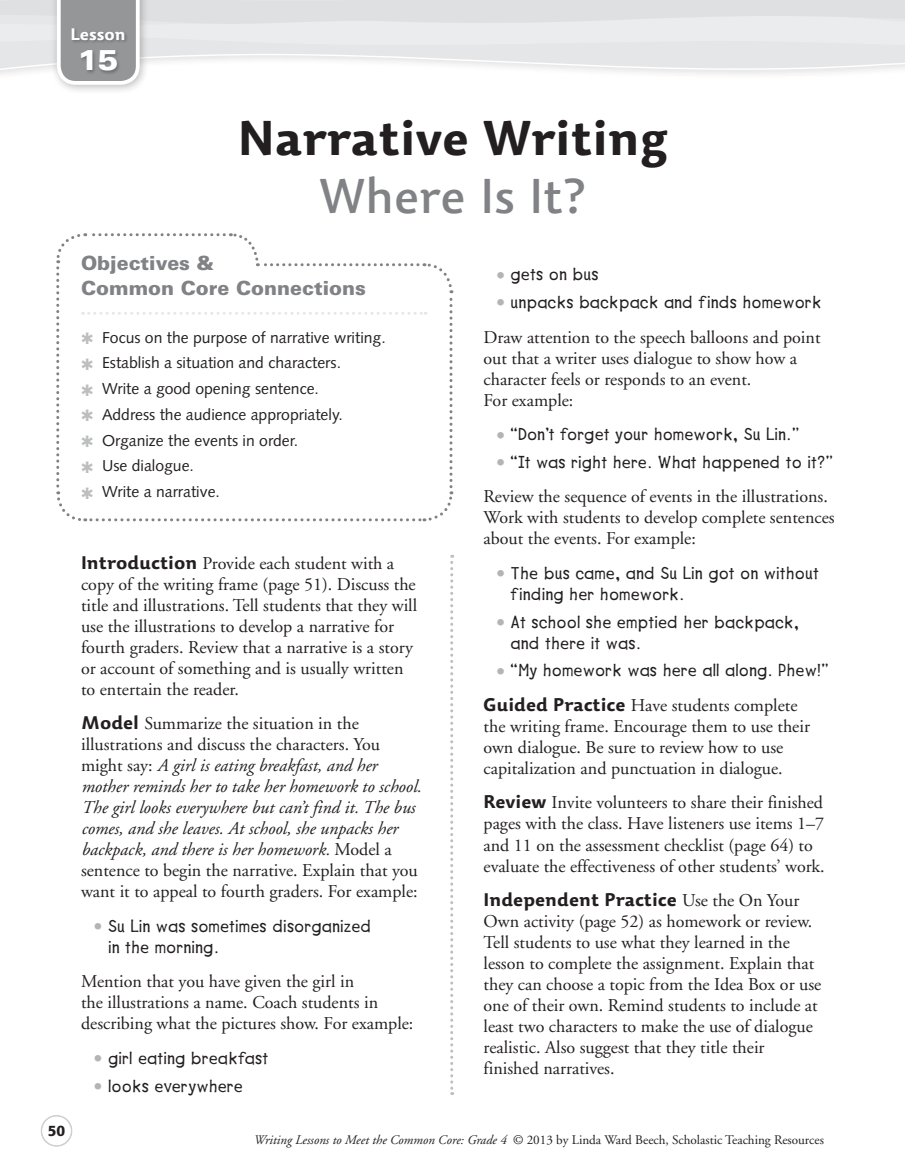
<style>
.page{position:relative;width:905px;height:1175px;background:#fff}
.page>*{position:absolute;margin:0;border:0;box-sizing:border-box;transform-origin:0 0}
.t1{font:700 48px "Dederon SDOT";color:#231f20}
.t2{font:500 48px "Dederon SDOT";color:#808285}
.t3{font:900 expanded 28.5px "Univers";color:#fff}
.t4{font:900 19.5px/25.5px "Univers";color:#808285}
.t5{font:18px/21px "Adobe Garamond";color:#231f20}
.t6{font:italic 18px/21px "Adobe Garamond";color:#231f20}
.t7{font:300 18px/21px "Tykewriter";color:#231f20}
.t8{font:700 18px "Dederon SDOT";color:#231f20}
.t9{font:700 16.5px "Dederon SDOT";color:#fff}
.t10{font:15.75px/25.8px "Syntax";color:#231f20}
.t11{font:500 15px "Formata";color:#231f20}
.t12{font:13.2px "Adobe Garamond";color:#231f20}
.s1{color:#bcbec0}
.s2{font-family:"Dederon SDOT";font-weight:700}
.s3{font-family:"Dederon SDOT";font-weight:700;font-style:normal}
.s4{font-style:normal}
.s5{color:#b2b4b6}
.s6{font-family:"Adobe Garamond";font-weight:400}
.s7{font-style:italic}
</style>
<div class="page">
<svg style="left:40px;top:1115px;width:33px;height:32px"></svg>
<svg style="left:450px;top:555px;width:3px;height:540px"></svg>
<svg style="left:56px;top:233px;width:398px;height:289px"></svg>
<div style="left:51px;top:0;width:99px;height:95px;background:#231f20;opacity:.29"></div>
<svg style="left:0;top:0;width:904px;height:85px"></svg>
<div style="left:71px;top:27px;width:58px;height:48px;background:#231f20;opacity:.34"></div>
<p class="t9" style="left:70px;top:24px;width:57px">Lesson</p>
<h2 class="t3" style="left:77px;top:43px;width:43px">15</h2>
<h1 class="t1" style="left:238px;top:108px;width:430px">Narrative Writing</h1>
<h1 class="t2" style="left:319px;top:168px;width:267px">Where Is It?</h1>
<p class="t11" style="left:48px;top:1121px;width:19px">50</p>
<p class="t4" style="left:81px;top:250px;width:286px">Objectives &amp;<br>Common Core Connections</p>
<p class="t10" style="left:81px;top:324px;width:306px"><span class="s1">✱</span> Focus on the purpose of narrative writing. <span class="s1">✱</span> Establish a situation and characters.<br><span class="s1">✱</span> Write a good opening sentence.<br><span class="s1">✱</span> Address the audience appropriately.<br><span class="s1">✱</span> Organize the events in order.<br><span class="s1">✱</span> Use dialogue.<br><span class="s1">✱</span> Write a narrative.</p>
<p class="t5" style="left:81px;top:553px;width:337px"><span class="s2">Introduction</span> Provide each student with a copy of the writing frame (page 51). Discuss the title and illustrations. Tell students that they will use the illustrations to develop a narrative for fourth graders. Review that a narrative is a story or account of something and is usually written to entertain the reader.</p>
<p class="t6" style="left:81px;top:713px;width:342px"><span class="s3">Model</span> <span class="s4">Summarize the situation in the illustrations and discuss the characters. You might say:</span> A girl is eating breakfast, and her mother reminds her to take her homework to school.<br>The girl looks everywhere but can’t find it. The bus comes, and she leaves. At school, she unpacks her backpack, and there is her homework. <span class="s4">Model a sentence to begin the narrative. Explain that you want it to appeal to fourth graders. For example:</span></p>
<p class="t7" style="left:108px;top:914px;width:265px;text-indent:-14px"><span class="s5">✔</span> Su Lin was sometimes disorganized in the morning.</p>
<p class="t5" style="left:81px;top:971px;width:334px">Mention that you have given the girl in<br>the illustrations a name. Coach students in describing what the pictures show. For example:</p>
<p class="t7" style="left:94px;top:1046px;width:175px"><span class="s5">✔</span> girl eating breakfast</p>
<p class="t7" style="left:94px;top:1073px;width:150px"><span class="s5">✔</span> looks everywhere</p>
<p class="t7" style="left:497px;top:262px;width:103px"><span class="s5">✔</span> gets on bus</p>
<p class="t7" style="left:497px;top:290px;width:326px"><span class="s5">✔</span> unpacks backpack and finds homework</p>
<p class="t5" style="left:483px;top:327px;width:338px">Draw attention to the speech balloons and point out that a writer uses dialogue to show how a character feels or responds to an event.<br>For example:</p>
<p class="t7" style="left:497px;top:422px;width:303px"><span class="s5">✔</span> “Don’t forget your homework, Su Lin.”</p>
<p class="t7" style="left:497px;top:450px;width:337px"><span class="s5">✔</span> “It was right here. What happened to it?”</p>
<p class="t5" style="left:483px;top:486px;width:352px">Review the sequence of events in the illustrations.<br>Work with students to develop complete sentences about the events. For example:</p>
<p class="t7" style="left:510px;top:561px;width:310px;text-indent:-14px"><span class="s5">✔</span> The bus came, and Su Lin got on without finding her homework.</p>
<p class="t7" style="left:510px;top:610px;width:290px;text-indent:-14px"><span class="s5">✔</span> At school she emptied her backpack, and there it was.</p>
<p class="t7" style="left:497px;top:658px;width:333px"><span class="s5">✔</span> “My homework was here all along. Phew!”</p>
<p class="t5" style="left:483px;top:695px;width:328px"><span class="s2">Guided Practice</span> Have students complete the writing frame. Encourage them to use their own dialogue. Be sure to review how to use capitalization and punctuation in dialogue.</p>
<p class="t5" style="left:483px;top:792px;width:343px"><span class="s2">Review</span> Invite volunteers to share their finished pages with the class. Have listeners use items 1–7 and 11 on the assessment checklist (page 64) to evaluate the effectiveness of other students’ work.</p>
<p class="t8" style="left:483px;top:888px;width:317px">Independent Practice <span class="s6">Use the On Your</span></p>
<p class="t5" style="left:483px;top:911px;width:339px">Own activity (page 52) as homework or review.<br>Tell students to use what they learned in the lesson to complete the assignment. Explain that they can choose a topic from the Idea Box or use one of their own. Remind students to include at least two characters to make the use of dialogue realistic. Also suggest that they title their finished narratives.</p>
<p class="t12" style="left:254px;top:1132px;width:571px"><span class="s7">Writing Lessons to Meet the Common Core: Grade 4</span> © 2013 by Linda Ward Beech, Scholastic Teaching Resources</p>
</div>
